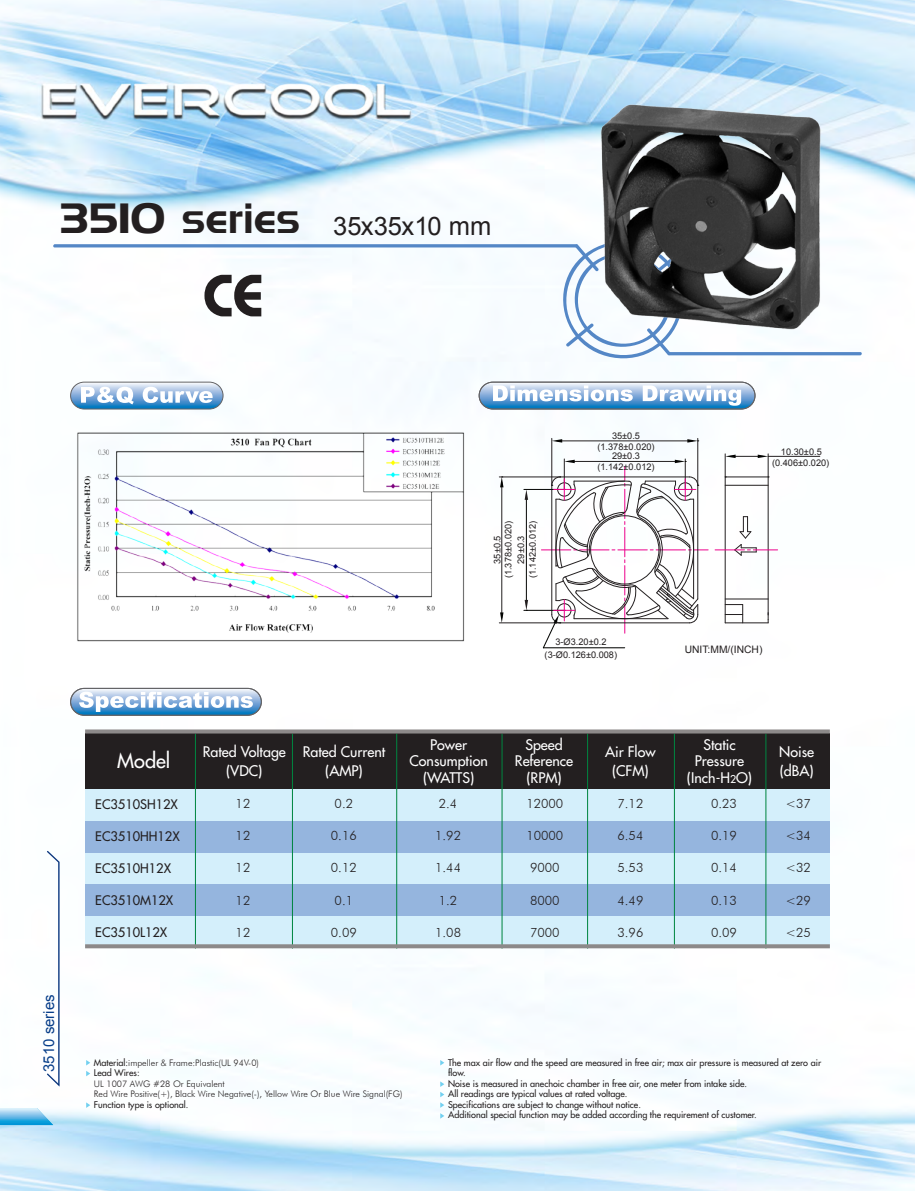
<style>
.page{position:relative;width:915px;height:1191px;background:#fff}
.page>*{position:absolute;margin:0;border:0;box-sizing:border-box;transform-origin:0 0}
.t1{font:42px "Denmark";color:#231f20}
.t2{font:500 19.95px "Futura Std";color:#fff}
.t3{font:15px "Arial";color:#083e89}
.t4{font:500 14.25px/16.5px "Futura Std";color:#fff;text-align:center}
.t5{font:300 12.9px "Futura BT";color:#231f20}
.t6{font:500 12.9px "Futura Std";color:#231f20}
.t7{font:10.35px "Arial";color:#231f20}
.t8{font:9.15px/10.8px "Arial";color:#231f20;text-align:center}
.t9{font:500 9px/10.5px "Futura Std";color:#231f20}
.t10{font:300 9px/10.5px "Futura BT";color:#231f20}
.s1{font-family:"Arial";font-size:25.5px}
.s2{font-size:10.5px}
.s3{font-family:"Futura Std";font-weight:500}
</style>
<div class="page">
<img style="left:0;top:0;width:914px;height:1191px">
<svg style="left:0;top:1108px;width:53px;height:17px"></svg>
<svg style="left:71px;top:382px;width:152px;height:27px"></svg>
<svg style="left:479px;top:382px;width:275px;height:27px;background:#63a2d3"></svg>
<div style="left:478px;top:382px;width:277px;height:27px;border:1px solid #636366;border-radius:14px"></div>
<svg style="left:493px;top:385px;width:139px;height:16px"></svg>
<svg style="left:642px;top:385px;width:98px;height:21px"></svg>
<svg style="left:71px;top:688px;width:190px;height:27px"></svg>
<div style="left:70px;top:688px;width:191px;height:27px;border:1px solid #636366;border-radius:14px"></div>
<svg style="left:79px;top:691px;width:174px;height:21px"></svg>
<svg style="left:86px;top:1060px;width:4px;height:16px"></svg>
<svg style="left:86px;top:1102px;width:4px;height:6px"></svg>
<svg style="left:440px;top:1060px;width:4px;height:5px"></svg>
<svg style="left:440px;top:1081px;width:4px;height:26px"></svg>
<svg style="left:440px;top:1113px;width:4px;height:5px"></svg>
<svg style="left:52px;top:234px;width:810px;height:132px"></svg>
<img style="left:593px;top:100px;width:234px;height:234px">
<img style="left:73px;top:428px;width:394px;height:216px">
<hr style="left:725px;top:622px;width:42px;height:1px;background:#231f20">
<hr style="left:725px;top:598px;width:42px;height:1px;background:#231f20">
<hr style="left:767px;top:477px;width:1px;height:142px;background:#231f20">
<svg style="left:725px;top:604px;width:18px;height:19px"></svg>
<hr style="left:724px;top:477px;width:1px;height:146px;background:#231f20">
<hr style="left:725px;top:485px;width:42px;height:1px;background:#231f20">
<hr style="left:725px;top:476px;width:42px;height:1px;background:#231f20">
<hr style="left:730px;top:456px;width:32px;height:1px;background:#231f20">
<hr style="left:767px;top:456px;width:52px;height:1px;background:#231f20">
<svg style="left:757px;top:454px;width:11px;height:24px"></svg>
<svg style="left:724px;top:454px;width:11px;height:24px"></svg>
<svg style="left:714px;top:516px;width:63px;height:40px"></svg>
<hr style="left:563px;top:459px;width:1px;height:30px;background:#231f20">
<hr style="left:684px;top:459px;width:1px;height:30px;background:#231f20">
<hr style="left:551px;top:438px;width:1px;height:47px;background:#231f20">
<hr style="left:697px;top:438px;width:1px;height:47px;background:#231f20">
<hr style="left:557px;top:440px;width:135px;height:1px;background:#231f20">
<svg style="left:551px;top:439px;width:11px;height:3px"></svg>
<svg style="left:687px;top:439px;width:11px;height:3px"></svg>
<hr style="left:523px;top:489px;width:40px;height:1px;background:#040503">
<hr style="left:523px;top:610px;width:40px;height:1px;background:#040503">
<hr style="left:526px;top:494px;width:1px;height:111px;background:#040503">
<svg style="left:524px;top:489px;width:4px;height:11px"></svg>
<svg style="left:524px;top:600px;width:4px;height:11px"></svg>
<hr style="left:499px;top:622px;width:60px;height:1px;background:#231f20">
<hr style="left:499px;top:476px;width:60px;height:1px;background:#231f20">
<hr style="left:501px;top:482px;width:1px;height:135px;background:#231f20">
<svg style="left:500px;top:612px;width:3px;height:11px"></svg>
<svg style="left:500px;top:477px;width:3px;height:10px"></svg>
<svg style="left:541px;top:460px;width:167px;height:189px"></svg>
<div style="left:85px;top:789px;width:744px;height:31px;background:#d4effb"></div>
<div style="left:85px;top:852px;width:744px;height:32px;background:#d4effb"></div>
<div style="left:85px;top:916px;width:744px;height:32px;background:#d4effb"></div>
<div style="left:85px;top:820px;width:744px;height:32px;background:#95b5de"></div>
<div style="left:85px;top:884px;width:744px;height:32px;background:#95b5de"></div>
<div style="left:85px;top:733px;width:744px;height:56px;background:#231f20"></div>
<hr style="left:195px;top:733px;width:1px;height:215px;background:#008540">
<hr style="left:292px;top:733px;width:1px;height:215px;background:#008540">
<hr style="left:396px;top:733px;width:1px;height:215px;background:#008540">
<hr style="left:501px;top:733px;width:1px;height:215px;background:#008540">
<hr style="left:587px;top:733px;width:1px;height:215px;background:#008540">
<hr style="left:673px;top:733px;width:1px;height:215px;background:#008540">
<hr style="left:765px;top:733px;width:1px;height:215px;background:#008540">
<svg style="left:85px;top:944px;width:744px;height:4px;background:#909090"></svg>
<svg style="left:85px;top:729px;width:744px;height:4px;background:#999797"></svg>
<svg style="left:45px;top:849px;width:15px;height:239px"></svg>
<h1 class="t1" style="left:60px;top:193px;width:433px">3510 series <span class="s1">35x35x10 mm</span></h1>
<p class="t8" style="left:597px;top:429px;width:59px;line-height:11.9px">35±0.5 (1.378±0.020)</p>
<p class="t8" style="left:611px;top:450px;width:30px">29±0.3</p>
<p class="t8" style="left:503px;top:578px;width:59px;rotate:-90deg">(1.378±0.020)</p>
<p class="t8" style="left:527px;top:578px;width:59px;rotate:-90deg">(1.142±0.012)</p>
<p class="t8" style="left:492px;top:563px;width:30px;rotate:-90deg">35±0.5</p>
<p class="t8" style="left:515px;top:563px;width:30px;rotate:-90deg">29±0.3</p>
<p class="t8" style="left:597px;top:461px;width:59px">(1.142±0.012)</p>
<p class="t8" style="left:544px;top:636px;width:74px;line-height:12.6px">3-Ø3.20±0.2 (3-Ø0.126±0.008)</p>
<p class="t8" style="left:771px;top:446px;width:59px">10.30±0.5 (0.406±0.020)</p>
<p class="t7" style="left:684px;top:642px;width:79px">UNIT:MM/(INCH)</p>
<h3 class="t3" style="left:39px;top:1071px;width:79px;rotate:-90deg">3510 series</h3>
<h2 class="t2" style="left:117px;top:748px;width:55px">Model</h2>
<h3 class="t6" style="left:95px;top:796px;width:84px">EC3510SH12X</h3>
<h3 class="t6" style="left:95px;top:828px;width:86px">EC3510HH12X</h3>
<h3 class="t6" style="left:95px;top:860px;width:77px">EC3510H12X</h3>
<h3 class="t6" style="left:95px;top:891px;width:79px">EC3510M12X</h3>
<h3 class="t6" style="left:95px;top:923px;width:73px">EC3510L12X</h3>
<h3 class="t4" style="left:203px;top:742px;width:85px;line-height:18.9px">Rated Voltage (VDC)</h3>
<h3 class="t4" style="left:409px;top:736px;width:80px">Power<br>Consumption (WATTS)</h3>
<h3 class="t4" style="left:514px;top:736px;width:60px">Speed<br>Reference (RPM)</h3>
<h3 class="t4" style="left:605px;top:742px;width:52px;line-height:18.9px">Air Flow (CFM)</h3>
<h3 class="t4" style="left:302px;top:742px;width:84px;line-height:18.9px">Rated Current (AMP)</h3>
<h3 class="t4" style="left:686px;top:736px;width:67px">Static<br>Pressure (Inch-H<span class="s2">2</span>O)</h3>
<h3 class="t4" style="left:779px;top:742px;width:36px;line-height:18.9px;text-align:left">Noise (dBA)</h3>
<h3 class="t5" style="left:235px;top:795px;width:16px">12</h3>
<h3 class="t5" style="left:235px;top:827px;width:16px">12</h3>
<h3 class="t5" style="left:235px;top:860px;width:16px">12</h3>
<h3 class="t5" style="left:235px;top:892px;width:16px">12</h3>
<h3 class="t5" style="left:235px;top:924px;width:16px">12</h3>
<h3 class="t5" style="left:334px;top:795px;width:20px">0.2</h3>
<h3 class="t5" style="left:331px;top:827px;width:27px">0.16</h3>
<h3 class="t5" style="left:331px;top:860px;width:27px">0.12</h3>
<h3 class="t5" style="left:334px;top:892px;width:20px">0.1</h3>
<h3 class="t5" style="left:331px;top:924px;width:27px">0.09</h3>
<h3 class="t5" style="left:438px;top:795px;width:20px">2.4</h3>
<h3 class="t5" style="left:435px;top:827px;width:27px">1.92</h3>
<h3 class="t5" style="left:435px;top:860px;width:27px">1.44</h3>
<h3 class="t5" style="left:438px;top:892px;width:20px">1.2</h3>
<h3 class="t5" style="left:435px;top:924px;width:27px">1.08</h3>
<h3 class="t5" style="left:526px;top:795px;width:38px">12000</h3>
<h3 class="t5" style="left:526px;top:827px;width:38px">10000</h3>
<h3 class="t5" style="left:530px;top:860px;width:31px">9000</h3>
<h3 class="t5" style="left:530px;top:892px;width:31px">8000</h3>
<h3 class="t5" style="left:530px;top:924px;width:31px">7000</h3>
<h3 class="t5" style="left:617px;top:795px;width:27px">7.12</h3>
<h3 class="t5" style="left:617px;top:827px;width:27px">6.54</h3>
<h3 class="t5" style="left:617px;top:860px;width:27px">5.53</h3>
<h3 class="t5" style="left:617px;top:892px;width:27px">4.49</h3>
<h3 class="t5" style="left:617px;top:924px;width:27px">3.96</h3>
<h3 class="t5" style="left:711px;top:795px;width:27px">0.23</h3>
<h3 class="t5" style="left:711px;top:827px;width:27px">0.19</h3>
<h3 class="t5" style="left:711px;top:860px;width:27px">0.14</h3>
<h3 class="t5" style="left:711px;top:892px;width:27px">0.13</h3>
<h3 class="t5" style="left:711px;top:924px;width:27px">0.09</h3>
<h3 class="t5" style="left:785px;top:795px;width:27px">&lt;37</h3>
<h3 class="t5" style="left:785px;top:827px;width:27px">&lt;34</h3>
<h3 class="t5" style="left:785px;top:860px;width:27px">&lt;32</h3>
<h3 class="t5" style="left:785px;top:892px;width:27px">&lt;29</h3>
<h3 class="t5" style="left:785px;top:924px;width:27px">&lt;25</h3>
<p class="t10" style="left:94px;top:1057px;width:166px"><span class="s3">Material:</span>impeller &amp; Frame:Plastic(UL 94V-0)</p>
<p class="t9" style="left:94px;top:1067px;width:47px">Lead Wires:</p>
<p class="t10" style="left:94px;top:1078px;width:310px">UL 1007 AWG #28 Or Equivalent<br>Red Wire Positive(+), Black Wire Negative(-), Yellow Wire Or Blue Wire Signal(FG)</p>
<p class="t9" style="left:94px;top:1099px;width:96px">Function type is optional.</p>
<p class="t9" style="left:448px;top:1057px;width:374px">The max air flow and the speed are measured in free air; max air pressure is measured at zero air flow.<br>Noise is measured in anechoic chamber in free air, one meter from intake side.<br>All readings are typical values at rated voltage.<br>Specifications are subject to change without notice.<br>Additional special function may be added according the requirement of customer.</p>
</div>
